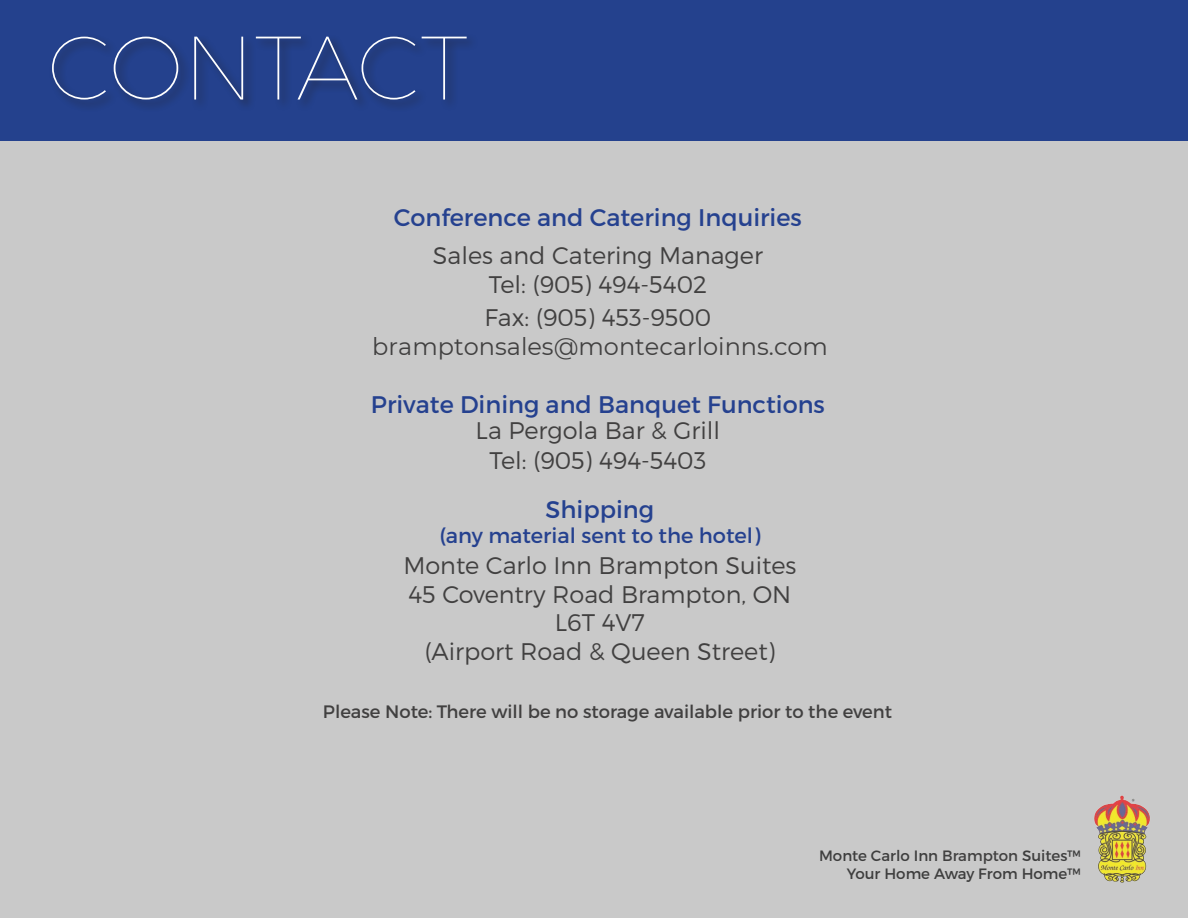
<style>
.page{position:relative;width:1188px;height:918px;background:#c9c9c9}
.page>*{position:absolute;margin:0;border:0;box-sizing:border-box;transform-origin:0 0}
.t1{font:100 90px "Montserrat";letter-spacing:-.01em;color:#fff}
.t2{font:300 24px/33.3px "Montserrat";color:#414040}
.t3{font:24px/38.2px "Montserrat";color:#25418f;text-align:center}
.t4{font:24px "Montserrat";color:#414040}
.t5{font:21px "Montserrat";color:#25418f}
.t6{font:18px "Montserrat";color:#414040}
.t7{font:15px "Montserrat";color:#3e3e3e}
.s1{font-weight:300;color:#414040}
.s2{color:#414040}
</style>
<div class="page">
<div style="left:0;top:0;width:1188px;height:140px;background:#24418d"></div>
<div style="left:49px;top:33px;width:430px;height:80px;background:#231f20;opacity:.75"></div>
<img style="left:1094px;top:795px;width:56px;height:88px">
<p class="t1" style="left:48px;top:13px;width:422px">CONTACT</p>
<p class="t3" style="left:394px;top:198px;width:409px">Conference and Catering Inquiries<br><span class="s1">Sales and Catering Manager</span></p>
<p class="t2" style="left:484px;top:267px;width:228px">Tel: (905) 494-5402<br>Fax: (905) 453-9500</p>
<p class="t4" style="left:372px;top:330px;width:457px">bramptonsales@montecarloinns.com</p>
<p class="t3" style="left:371px;top:391px;width:456px;line-height:26.2px">Private Dining and Banquet Functions<br><span class="s1">La Pergola Bar &amp; Grill</span></p>
<p class="t2" style="left:489px;top:443px;width:219px">Tel: (905) 494-5403</p>
<p class="t3" style="left:546px;top:490px;width:110px">Shipping</p>
<p class="t5" style="left:439px;top:523px;width:322px">(any material sent to the hotel)</p>
<p class="t2" style="left:403px;top:548px;width:394px">Monte Carlo Inn Brampton Suites</p>
<p class="t2" style="left:408px;top:577px;width:384px">45 Coventry Road Brampton, ON</p>
<p class="t2" style="left:555px;top:606px;width:91px">L6T 4V7</p>
<p class="t2" style="left:424px;top:635px;width:352px">(Airport Road &amp; Queen Street)</p>
<p class="t6" style="left:323px;top:701px;width:571px">Please Note: There will be no storage available prior to the event</p>
<p class="t7" style="left:819px;top:847px;width:263px">Monte Carlo Inn <span class="s2">Brampton</span> Suites™</p>
<p class="t7" style="left:847px;top:865px;width:235px">Your Home Away From Home™</p>
</div>
